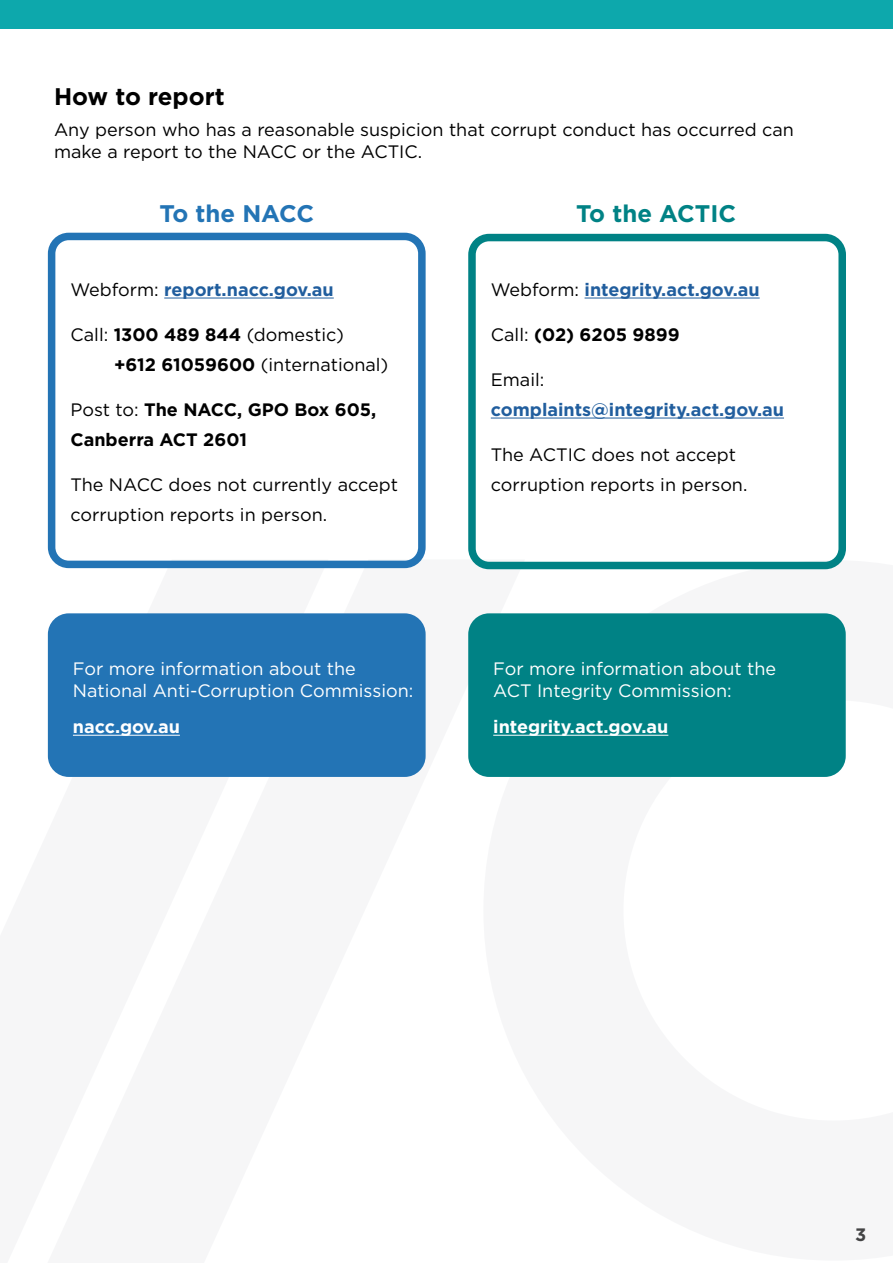
<style>
.page{position:relative;width:893px;height:1263px;background:#fff}
.page>*{position:absolute;margin:0;border:0;box-sizing:border-box;transform-origin:0 0}
.Heading_2{font:700 24px "Gotham";color:#000}
.Heading_3_ACTIC_Accessible_Teal{font:700 24px "Gotham";color:#008285}
.Heading_3_blue{font:700 24px "Gotham";letter-spacing:-.01em;color:#2374b5}
.Body_in-box{font:18px/30px "Gotham";color:#000}
.t1{font:18px/21.6px "Gotham";color:#fff}
.Body_in-box-2{font:700 18px/30px "Gotham";color:#215e9e}
.Body_in-box-3{font:700 18px/30px "Gotham";color:#000}
.t2{font:700 18px "Gotham";color:#fff}
.s1{font-weight:400;color:#000}
.s2{font-weight:700}
.s3{font-weight:400}
</style>
<div class="page">
<div style="left:0;top:0;width:893px;height:28px;background:#0da8ac"></div>
<div style="left:468px;top:613px;width:378px;height:164px;background:#008285;border-radius:21px"></div>
<div style="left:48px;top:613px;width:378px;height:164px;background:#2374b5;border-radius:21px"></div>
<hr style="left:493px;top:735px;width:175px;height:1px;background:#fff">
<hr style="left:73px;top:735px;width:107px;height:1px;background:#fff">
<div style="left:48px;top:233px;width:378px;height:335px;border:8px solid #2374b5;border-radius:17px"></div>
<div style="left:468px;top:234px;width:378px;height:335px;border:8px solid #008285;border-radius:17px"></div>
<hr style="left:585px;top:298px;width:175px;height:1px;background:#215e9e">
<hr style="left:491px;top:418px;width:293px;height:1px;background:#215e9e">
<hr style="left:164px;top:298px;width:170px;height:1px;background:#215e9e">
<h2 class="Heading_2" style="left:54px;top:81px;width:172px">How to report</h2>
<p class="Body_in-box" style="left:54px;top:118px;width:741px;line-height:21.6px">Any person who has a reasonable suspicion that corrupt conduct has occurred can make a report to the NACC or the ACTIC.</p>
<h3 class="Heading_3_blue" style="left:159px;top:197px;width:156px">To the NACC</h3>
<p class="Body_in-box-2" style="left:70px;top:275px;width:265px"><span class="s1">Webform:</span> report.nacc.gov.au</p>
<p class="Body_in-box" style="left:114px;top:319px;width:276px;text-indent:-44px">Call: <span class="s2">1300 489 844</span> (domestic) <span class="s2">+612 61059600</span> (international)</p>
<p class="Body_in-box-3" style="left:70px;top:395px;width:307px"><span class="s3">Post to:</span> The NACC, GPO Box 605,<br>Canberra ACT 2601</p>
<p class="Body_in-box" style="left:70px;top:469px;width:329px">The NACC does not currently accept corruption reports in person.</p>
<p class="t1" style="left:73px;top:658px;width:342px">For more information about the<br>National Anti-Corruption Commission:</p>
<p class="t2" style="left:73px;top:715px;width:108px">nacc.gov.au</p>
<h3 class="Heading_3_ACTIC_Accessible_Teal" style="left:576px;top:197px;width:161px">To the ACTIC</h3>
<p class="Body_in-box-2" style="left:491px;top:275px;width:270px"><span class="s1">Webform:</span> integrity.act.gov.au</p>
<p class="Body_in-box-3" style="left:491px;top:320px;width:190px"><span class="s3">Call:</span> (02) 6205 9899</p>
<p class="Body_in-box-2" style="left:491px;top:365px;width:295px"><span class="s1">Email: </span>complaints@integrity.act.gov.au</p>
<p class="Body_in-box" style="left:491px;top:439px;width:258px">The ACTIC does not accept corruption reports in person.</p>
<p class="t1" style="left:493px;top:658px;width:284px">For more information about the<br>ACT Integrity Commission:</p>
<p class="t2" style="left:493px;top:715px;width:177px">integrity.act.gov.au</p>
<p class="Body_in-box-3" style="left:855px;top:1219px;width:13px">3</p>
</div>
